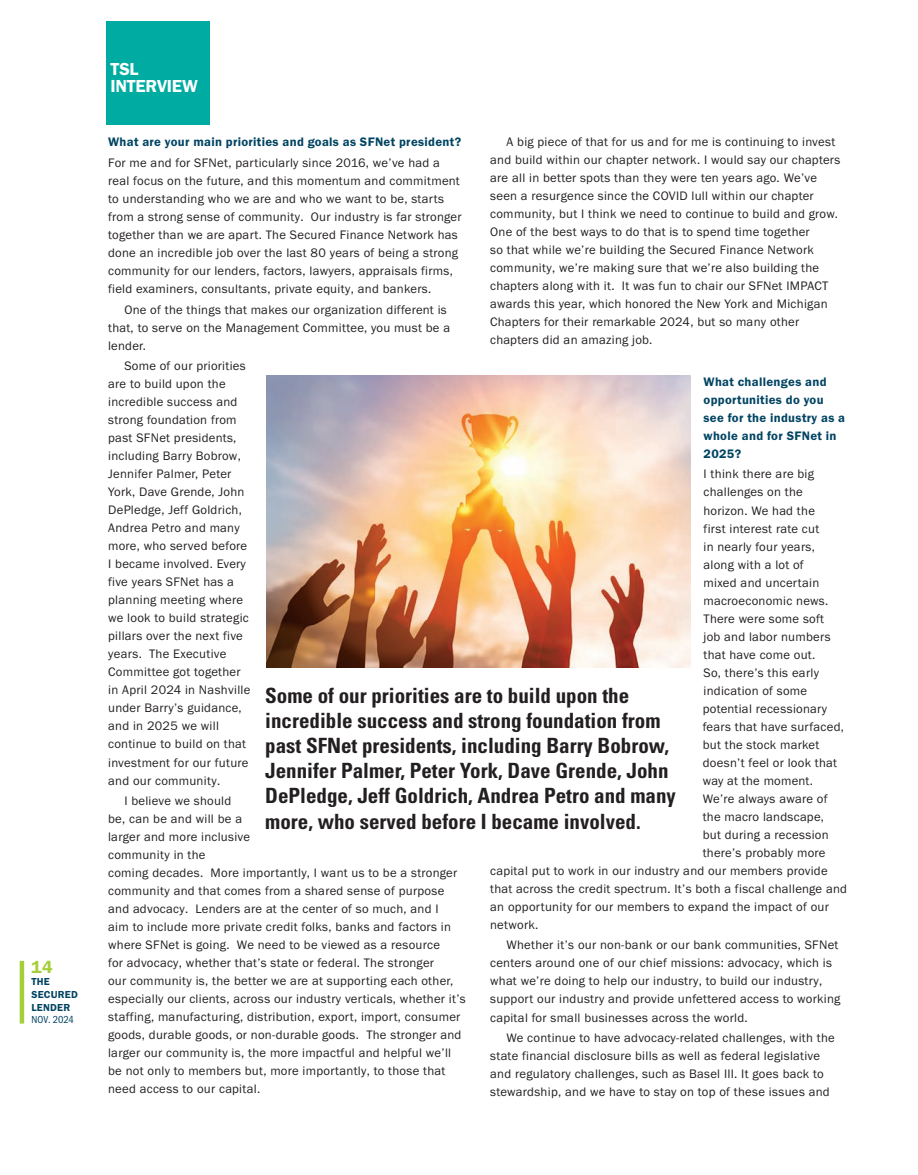
<style>
.page{position:relative;width:918px;height:1175px;background:#fff}
.page>*{position:absolute;margin:0;border:0;box-sizing:border-box;transform-origin:0 0}
.t1{font:700 condensed 21px/25.2px "Univers";color:#231f20}
.t2{font:600 18px/16.5px "Franklin Gothic FS";letter-spacing:-.01em;color:#fff}
.t3{font:600 18px "Franklin Gothic FS";color:#a6ce39}
.t4{font:12.75px/18px "Franklin Gothic FS";letter-spacing:.02em;color:#231f20}
.t5{font:600 12.75px/18px "Franklin Gothic FS";letter-spacing:.025em;color:#004462}
.t6{font:600 10.5px/12.6px "Franklin Gothic FS";letter-spacing:.025em;color:#004462}
.t7{font:condensed 10.5px "Franklin Gothic FS";letter-spacing:.01em;color:#004462}
</style>
<div class="page">
<hr style="left:20px;top:960px;width:4px;height:63px;background:#a6ce39">
<div style="left:106px;top:21px;width:104px;height:104px;background:#00aca2"></div>
<img style="left:267px;top:375px;width:423px;height:292px">
<h2 class="t3" style="left:31px;top:956px;width:23px">14</h2>
<p class="t6" style="left:31px;top:975px;width:48px">THE<br>SECURED<br>LENDER</p>
<p class="t7" style="left:31px;top:1013px;width:44px">NOV. 2024</p>
<h2 class="t2" style="left:111px;top:61px;width:89px">TSL<br>INTERVIEW</h2>
<p class="t5" style="left:108px;top:133px;width:355px">What are your main priorities and goals as SFNet president?</p>
<p class="t4" style="left:108px;top:154px;width:355px">For me and for SFNet, particularly since 2016, we’ve had a real focus on the future, and this momentum and commitment to understanding who we are and who we want to be, starts from a strong sense of community. Our industry is far stronger together than we are apart. The Secured Finance Network has done an incredible job over the last 80 years of being a strong community for our lenders, factors, lawyers, appraisals firms, field examiners, consultants, private equity, and bankers.</p>
<p class="t4" style="left:108px;top:300px;width:343px;text-indent:16px">One of the things that makes our organization different is that, to serve on the Management Committee, you must be a lender.</p>
<p class="t4" style="left:108px;top:357px;width:144px;text-indent:16px">Some of our priorities are to build upon the incredible success and strong foundation from past SFNet presidents, including Barry Bobrow,<br>Jennifer Palmer, Peter<br>York, Dave Grende, John<br>DePledge, Jeff Goldrich,<br>Andrea Petro and many more, who served before<br>I became involved. Every five years SFNet has a planning meeting where we look to build strategic pillars over the next five years. The Executive<br>Committee got together in April 2024 in Nashville under Barry’s guidance, and in 2025 we will continue to build on that investment for our future and our community.</p>
<p class="t4" style="left:108px;top:792px;width:359px;text-indent:16px">I believe we should<br>be, can be and will be a<br>larger and more inclusive<br>community in the<br>coming decades. More importantly, I want us to be a stronger community and that comes from a shared sense of purpose and advocacy. Lenders are at the center of so much, and I<br>aim to include more private credit folks, banks and factors in where SFNet is going. We need to be viewed as a resource<br>for advocacy, whether that’s state or federal. The stronger<br>our community is, the better we are at supporting each other, especially our clients, across our industry verticals, whether it’s staffing, manufacturing, distribution, export, import, consumer goods, durable goods, or non-durable goods. The stronger and larger our community is, the more impactful and helpful we’ll be not only to members but, more importantly, to those that need access to our capital.</p>
<p class="t4" style="left:490px;top:133px;width:352px;text-indent:16px">A big piece of that for us and for me is continuing to invest and build within our chapter network. I would say our chapters are all in better spots than they were ten years ago. We’ve seen a resurgence since the COVID lull within our chapter community, but I think we need to continue to build and grow.<br>One of the best ways to do that is to spend time together<br>so that while we’re building the Secured Finance Network community, we’re making sure that we’re also building the chapters along with it. It was fun to chair our SFNet IMPACT awards this year, which honored the New York and Michigan Chapters for their remarkable 2024, but so many other chapters did an amazing job.</p>
<p class="t5" style="left:704px;top:372px;width:143px">What challenges and opportunities do you see for the industry as a whole and for SFNet in<br>2025?</p>
<p class="t4" style="left:704px;top:465px;width:112px">I think there are big</p>
<p class="t4" style="left:704px;top:483px;width:101px">challenges on the</p>
<p class="t4" style="left:704px;top:501px;width:113px">horizon. We had the</p>
<p class="t4" style="left:704px;top:519px;width:117px">first interest rate cut</p>
<p class="t4" style="left:704px;top:537px;width:113px">in nearly four years,</p>
<p class="t4" style="left:704px;top:555px;width:102px">along with a lot of</p>
<p class="t4" style="left:704px;top:573px;width:117px">mixed and uncertain</p>
<p class="t4" style="left:704px;top:591px;width:126px">macroeconomic news.</p>
<p class="t4" style="left:704px;top:609px;width:122px">There were some soft</p>
<p class="t4" style="left:704px;top:627px;width:129px">job and labor numbers</p>
<p class="t4" style="left:704px;top:645px;width:113px">that have come out.</p>
<p class="t4" style="left:704px;top:663px;width:117px">So, there’s this early</p>
<p class="t4" style="left:704px;top:681px;width:105px">indication of some</p>
<p class="t4" style="left:703px;top:699px;width:126px">potential recessionary</p>
<p class="t4" style="left:703px;top:717px;width:143px">fears that have surfaced,</p>
<p class="t4" style="left:703px;top:735px;width:118px">but the stock market</p>
<p class="t4" style="left:703px;top:753px;width:136px">doesn’t feel or look that</p>
<p class="t4" style="left:703px;top:771px;width:112px">way at the moment.</p>
<p class="t4" style="left:703px;top:789px;width:126px">We’re always aware of</p>
<p class="t4" style="left:703px;top:807px;width:123px">the macro landscape,</p>
<p class="t4" style="left:703px;top:825px;width:128px">but during a recession</p>
<p class="t4" style="left:703px;top:843px;width:124px">there’s probably more</p>
<p class="t4" style="left:490px;top:861px;width:339px">capital put to work in our industry and our members provide</p>
<p class="t4" style="left:490px;top:879px;width:358px">that across the credit spectrum. It’s both a fiscal challenge and</p>
<p class="t4" style="left:490px;top:897px;width:340px">an opportunity for our members to expand the impact of our</p>
<p class="t4" style="left:490px;top:915px;width:50px">network.</p>
<p class="t4" style="left:490px;top:936px;width:352px;text-indent:16px">Whether it’s our non-bank or our bank communities, SFNet centers around one of our chief missions: advocacy, which is what we’re doing to help our industry, to build our industry, support our industry and provide unfettered access to working capital for small businesses across the world.</p>
<p class="t4" style="left:490px;top:1029px;width:346px;text-indent:16px">We continue to have advocacy-related challenges, with the state financial disclosure bills as well as federal legislative and regulatory challenges, such as Basel III. It goes back to stewardship, and we have to stay on top of these issues and</p>
<p class="t1" style="left:265px;top:682px;width:412px">Some of our priorities are to build upon the incredible success and strong foundation from past SFNet presidents, including Barry Bobrow, Jennifer Palmer, Peter York, Dave Grende, John DePledge, Jeff Goldrich, Andrea Petro and many more, who served before I became involved.</p>
</div>
